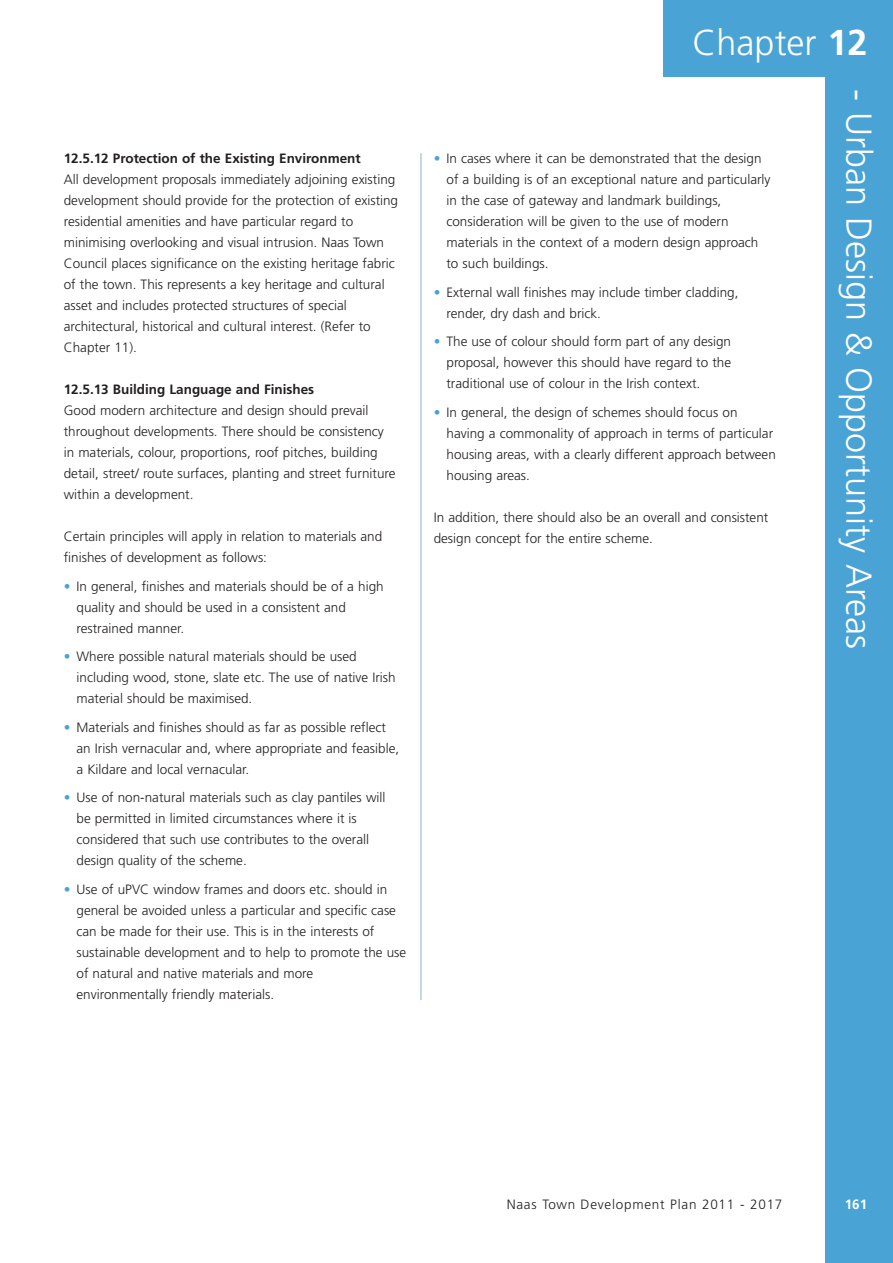
<style>
.page{position:relative;width:893px;height:1263px;background:#fff}
.page>*{position:absolute;margin:0;border:0;box-sizing:border-box;transform-origin:0 0}
.t1{font:300 36px "Frutiger";color:#fff}
.t2{font:300 13.5px/21px "Frutiger";color:#231f20}
.t3{font:700 13.5px "Frutiger";color:#231f20}
.t4{font:300 13.5px "Frutiger";letter-spacing:.055em;color:#231f20}
.t5{font:700 13.5px "Frutiger";color:#fff}
.s1{font-weight:700;color:#4aa3d5}
.s2{font-weight:700}
</style>
<div class="page">
<div style="left:825px;top:0;width:68px;height:1263px;background:#4aa3d5"></div>
<div style="left:663px;top:0;width:230px;height:77px;background:#4aa3d5"></div>
<hr style="left:421px;top:153px;width:1px;height:847px;background:#89b1d1">
<p class="t3" style="left:64px;top:153px;width:298px">12.5.12 Protection of the Existing Environment</p>
<p class="t2" style="left:64px;top:170px;width:336px">All development proposals immediately adjoining existing development should provide for the protection of existing residential amenities and have particular regard to minimising overlooking and visual intrusion. Naas Town Council places significance on the existing heritage fabric of the town. This represents a key heritage and cultural asset and includes protected structures of special architectural, historical and cultural interest. (Refer to Chapter 11).</p>
<p class="t3" style="left:64px;top:384px;width:252px">12.5.13 Building Language and Finishes</p>
<p class="t2" style="left:64px;top:401px;width:333px">Good modern architecture and design should prevail throughout developments. There should be consistency in materials, colour, proportions, roof pitches, building detail, street/ route surfaces, planting and street furniture within a development.</p>
<p class="t2" style="left:64px;top:527px;width:320px">Certain principles will apply in relation to materials and finishes of development as follows:</p>
<p class="t2" style="left:77px;top:577px;width:309px;text-indent:-13px"><span class="s1">•</span> In general, finishes and materials should be of a high quality and should be used in a consistent and restrained manner.</p>
<p class="t2" style="left:77px;top:647px;width:321px;text-indent:-13px"><span class="s1">•</span> Where possible natural materials should be used including wood, stone, slate etc. The use of native Irish material should be maximised.</p>
<p class="t2" style="left:77px;top:718px;width:324px;text-indent:-13px"><span class="s1">•</span> Materials and finishes should as far as possible reflect an Irish vernacular and, where appropriate and feasible, a Kildare and local vernacular.</p>
<p class="t2" style="left:77px;top:788px;width:310px;text-indent:-13px"><span class="s1">•</span> Use of non-natural materials such as clay pantiles will be permitted in limited circumstances where it is considered that such use contributes to the overall design quality of the scheme.</p>
<p class="t2" style="left:77px;top:880px;width:331px;text-indent:-13px"><span class="s1">•</span> Use of uPVC window frames and doors etc. should in general be avoided unless a particular and specific case can be made for their use. This is in the interests of sustainable development and to help to promote the use of natural and native materials and more environmentally friendly materials.</p>
<h1 class="t1" style="left:693px;top:28px;width:177px">Chapter <span class="s2">12</span></h1>
<p class="t2" style="left:446px;top:149px;width:326px;text-indent:-13px"><span class="s1">•</span> In cases where it can be demonstrated that the design of a building is of an exceptional nature and particularly in the case of gateway and landmark buildings, consideration will be given to the use of modern materials in the context of a modern design approach to such buildings.</p>
<p class="t2" style="left:446px;top:283px;width:293px;text-indent:-13px"><span class="s1">•</span> External wall finishes may include timber cladding, render, dry dash and brick.</p>
<p class="t2" style="left:446px;top:332px;width:286px;text-align:justify;text-indent:-13px"><span class="s1">•</span> The use of colour should form part of any design proposal, however this should have regard to the traditional use of colour in the Irish context.</p>
<p class="t2" style="left:446px;top:403px;width:331px;text-indent:-13px"><span class="s1">•</span> In general, the design of schemes should focus on having a commonality of approach in terms of particular housing areas, with a clearly different approach between housing areas.</p>
<p class="t2" style="left:434px;top:508px;width:336px">In addition, there should also be an overall and consistent design concept for the entire scheme.</p>
<h1 class="t1" style="left:873px;top:89px;width:562px;rotate:90deg">- Urban Design &amp; Opportunity Areas</h1>
<p class="t4" style="left:507px;top:1199px;width:277px">Naas Town Development Plan 2011 - 2017</p>
<p class="t5" style="left:845px;top:1199px;width:24px">161</p>
</div>
